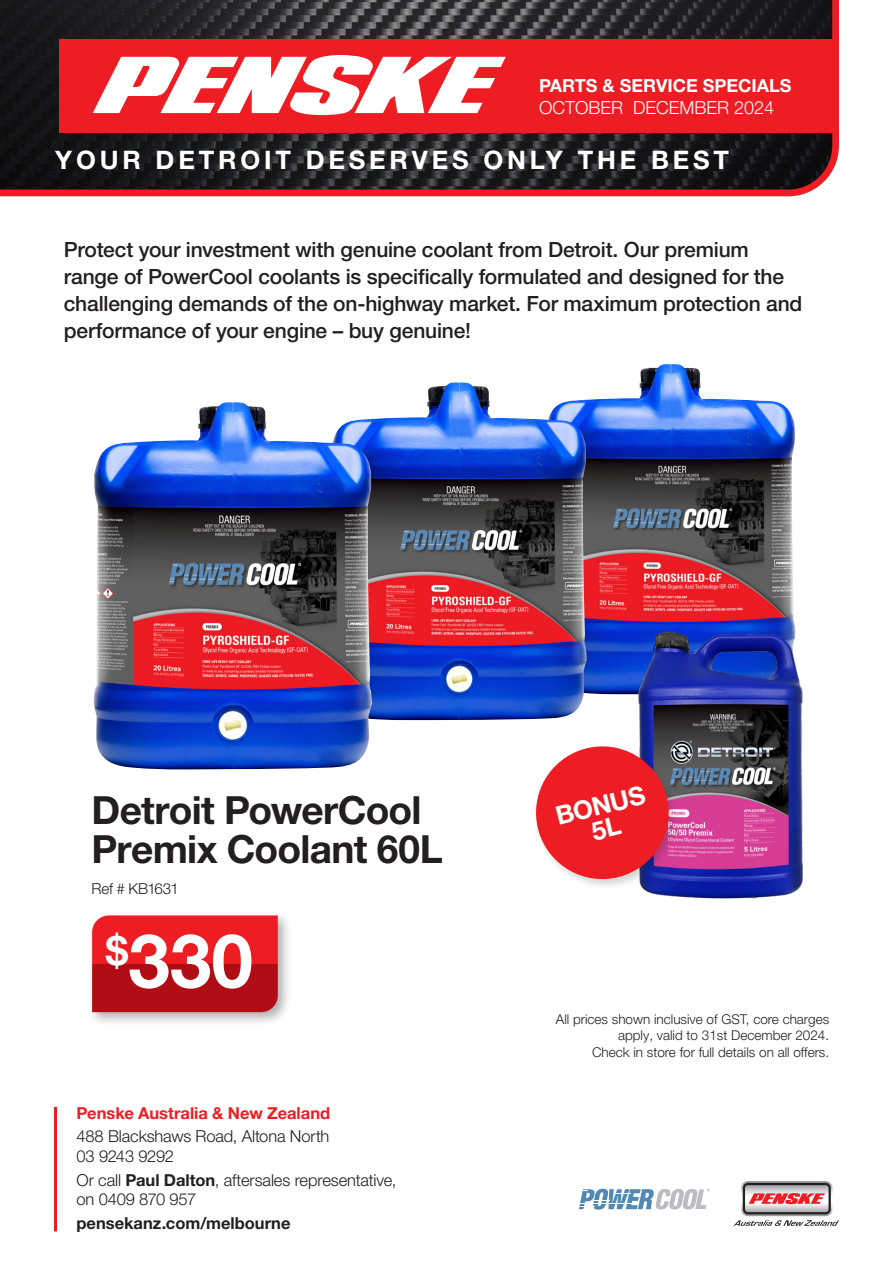
<style>
.page{position:relative;width:893px;height:1263px;background:#fff}
.page>*{position:absolute;margin:0;border:0;box-sizing:border-box;transform-origin:0 0}
.Price_26pt{font:700 74.7px "Helvetica Neue LT Pro";color:#fff}
._18pt_Grey_heading{font:700 38.85px/38.8px "Helvetica Neue LT Pro";letter-spacing:-.02em;color:#231f20}
._18pt_Grey_heading-2{font:700 25.8px/23.4px "Helvetica Neue LT Pro";color:#fff;text-align:center}
.Main_heading{font:700 25.5px "Helvetica Neue LT Pro";letter-spacing:.15em;color:#fff}
.Body{font:500 21px/27px "Helvetica Neue LT Pro";letter-spacing:-.01em;color:#231f20}
.t1{font:700 18px "Helvetica Neue LT Pro";color:#fff}
.t2{font:300 18px "Helvetica Neue LT Pro";color:#fff}
.Body-2{font:300 16.5px/19.5px "Helvetica Neue LT Pro";letter-spacing:-.01em;color:#231f20}
.Body-3{font:700 16.5px "Helvetica Neue LT Pro";color:#ee1d23}
.Body-4{font:700 16.5px "Helvetica Neue LT Pro";color:#231f20}
.Code_number{font:300 15.15px "Helvetica Neue LT Pro";letter-spacing:-.02em;color:#231f20}
.t3{font:300 13.5px/16.5px "Helvetica Neue LT Pro";color:#231f20;text-align:right}
.s1{font-weight:700}
</style>
<div class="page">
<div style="left:87px;top:910px;width:205px;height:117px;background:#231f20;opacity:.35"></div>
<svg style="left:92px;top:915px;width:186px;height:97px;background:#cf171e"></svg>
<svg style="left:579px;top:1189px;width:131px;height:21px"></svg>
<svg style="left:733px;top:1181px;width:106px;height:45px"></svg>
<svg style="left:0;top:0;width:839px;height:197px;background:#342628"></svg>
<div style="left:60px;top:40px;width:779px;height:93px;background:#ee1d23"></div>
<svg style="left:93px;top:55px;width:413px;height:60px"></svg>
<hr style="left:54px;top:1107px;width:3px;height:124px;background:#ee1d23">
<img style="left:587px;top:364px;width:208px;height:330px">
<img style="left:372px;top:382px;width:215px;height:339px">
<img style="left:93px;top:402px;width:279px;height:367px">
<img style="left:600px;top:579px;width:203px;height:320px">
<div style="left:533px;top:744px;width:146px;height:146px;background:#231f20;opacity:.19"></div>
<svg style="left:533px;top:738px;width:144px;height:150px"></svg>
<p class="t1" style="left:539px;top:75px;width:254px">PARTS &amp; SERVICE SPECIALS</p>
<p class="t2" style="left:539px;top:96px;width:237px">OCTOBER DECEMBER 2024</p>
<p class="Main_heading" style="left:55px;top:144px;width:675px">YOUR DETROIT DESERVES ONLY THE BEST</p>
<p class="Body" style="left:64px;top:236px;width:740px">Protect your investment with genuine coolant from Detroit. Our premium range of PowerCool coolants is specifically formulated and designed for the challenging demands of the on-highway market. For maximum protection and performance of your engine – buy genuine!</p>
<p class="_18pt_Grey_heading" style="left:92px;top:790px;width:353px">Detroit PowerCool<br>Premix Coolant 60L</p>
<p class="Code_number" style="left:92px;top:879px;width:89px">Ref # KB1631</p>
<p class="Price_26pt" style="left:106px;top:915px;width:148px"><sup>$</sup>330</p>
<p class="Body-3" style="left:77px;top:1102px;width:255px">Penske Australia &amp; New Zealand</p>
<p class="Body-2" style="left:77px;top:1126px;width:254px">488 Blackshaws Road, Altona North<br>03 9243 9292</p>
<p class="Body-2" style="left:77px;top:1170px;width:321px">Or call <span class="s1">Paul Dalton</span>, aftersales representative, on 0409 870 957</p>
<p class="Body-4" style="left:77px;top:1213px;width:216px">pensekanz.com/melbourne</p>
<p class="_18pt_Grey_heading-2" style="left:553px;top:804px;width:92px;rotate:-14deg">BONUS<br>5L</p>
<p class="t3" style="left:556px;top:1010px;width:275px">All prices shown inclusive of GST, core charges apply, valid to 31st December 2024.<br>Check in store for full details on all offers.</p>
</div>
